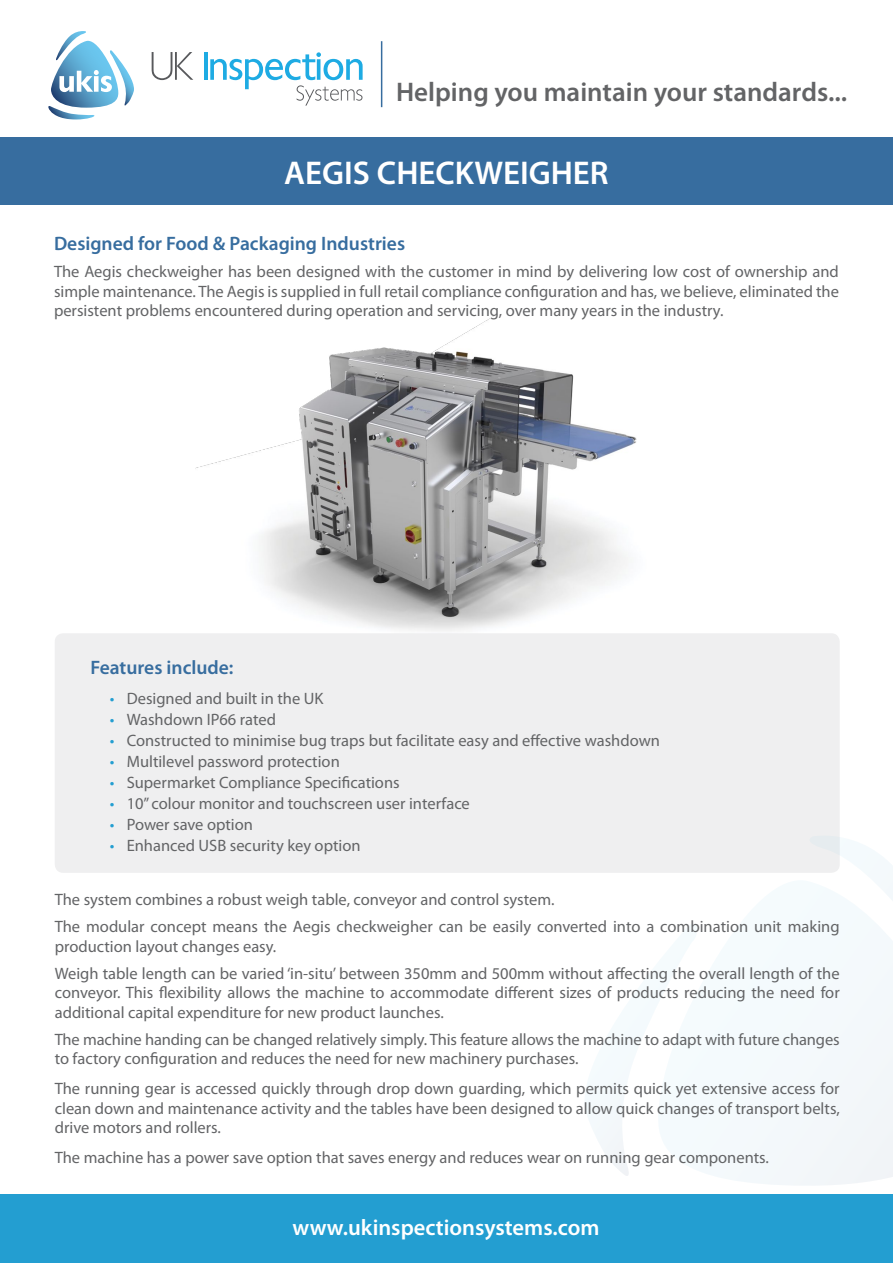
<style>
.page{position:relative;width:893px;height:1263px;background:#fff}
.page>*{position:absolute;margin:0;border:0;box-sizing:border-box;transform-origin:0 0}
.t1{font:600 33px "Myriad Pro";color:#fff}
.t2{font:600 27px "Myriad Pro";color:#636466}
.t3{font:600 22.5px "Myriad Pro";color:#fff}
.t4{font:600 19.5px "Myriad Pro";color:#376d9f}
.t5{font:16.5px/19.5px "Myriad Pro";color:#636466}
.s1{color:#239ed1}
</style>
<div class="page">
<img style="left:196px;top:315px;width:441px;height:316px">
<div style="left:55px;top:633px;width:785px;height:240px;background:#efeff0;border-radius:9px"></div>
<svg style="left:152px;top:52px;width:41px;height:28px"></svg>
<hr style="left:204px;top:52px;width:4px;height:28px;background:#1eabe3">
<svg style="left:210px;top:52px;width:153px;height:54px"></svg>
<svg style="left:48px;top:31px;width:86px;height:88px"></svg>
<div style="left:0;top:138px;width:893px;height:67px;background:#376d9f"></div>
<hr style="left:381px;top:41px;width:1px;height:66px;background:#376d9f">
<svg style="left:840px;top:839px;width:53px;height:41px"></svg>
<svg style="left:585px;top:987px;width:73px;height:189px"></svg>
<svg style="left:658px;top:880px;width:235px;height:305px"></svg>
<div style="left:0;top:1195px;width:893px;height:68px;background:#239ed1"></div>
<h2 class="t2" style="left:396px;top:75px;width:452px">Helping you maintain your standards...</h2>
<h1 class="t1" style="left:284px;top:152px;width:326px">AEGIS CHECKWEIGHER</h1>
<p class="t4" style="left:54px;top:231px;width:353px">Designed for Food &amp; Packaging Industries</p>
<p class="t5" style="left:54px;top:262px;width:786px;text-align:justify">The Aegis checkweigher has been designed with the customer in mind by delivering low cost of ownership and simple maintenance. The Aegis is supplied in full retail compliance configuration and has, we believe, eliminated the persistent problems encountered during operation and servicing, over many years in the industry.</p>
<p class="t4" style="left:90px;top:655px;width:145px">Features include:</p>
<p class="t5" style="left:110px;top:689px;width:215px"><span class="s1">•</span> Designed and built in the UK</p>
<p class="t5" style="left:110px;top:710px;width:168px"><span class="s1">•</span> Washdown IP66 rated</p>
<p class="t5" style="left:110px;top:731px;width:552px"><span class="s1">•</span> Constructed to minimise bug traps but facilitate easy and effective washdown</p>
<p class="t5" style="left:110px;top:752px;width:232px"><span class="s1">•</span> Multilevel password protection</p>
<p class="t5" style="left:110px;top:773px;width:292px"><span class="s1">•</span> Supermarket Compliance Specifications</p>
<p class="t5" style="left:110px;top:794px;width:362px"><span class="s1">•</span> 10” colour monitor and touchscreen user interface</p>
<p class="t5" style="left:110px;top:815px;width:145px"><span class="s1">•</span> Power save option</p>
<p class="t5" style="left:110px;top:836px;width:252px"><span class="s1">•</span> Enhanced USB security key option</p>
<p class="t5" style="left:55px;top:886px;width:786px;line-height:27px">The system combines a robust weigh table, conveyor and control system.<br>The modular concept means the Aegis checkweigher can be easily converted into a combination unit making</p>
<p class="t5" style="left:55px;top:933px;width:786px;line-height:27px">production layout changes easy.<br>Weigh table length can be varied ‘in-situ’ between 350mm and 500mm without affecting the overall length of the</p>
<p class="t5" style="left:55px;top:983px;width:786px">conveyor. This flexibility allows the machine to accommodate different sizes of products reducing the need for additional capital expenditure for new product launches.</p>
<p class="t5" style="left:55px;top:1029px;width:786px">The machine handing can be changed relatively simply. This feature allows the machine to adapt with future changes to factory configuration and reduces the need for new machinery purchases.</p>
<p class="t5" style="left:55px;top:1079px;width:786px;text-align:justify">The running gear is accessed quickly through drop down guarding, which permits quick yet extensive access for clean down and maintenance activity and the tables have been designed to allow quick changes of transport belts, drive motors and rollers.</p>
<p class="t5" style="left:55px;top:1148px;width:716px">The machine has a power save option that saves energy and reduces wear on running gear components.</p>
<h3 class="t3" style="left:293px;top:1213px;width:308px">www.ukinspectionsystems.com</h3>
</div>
